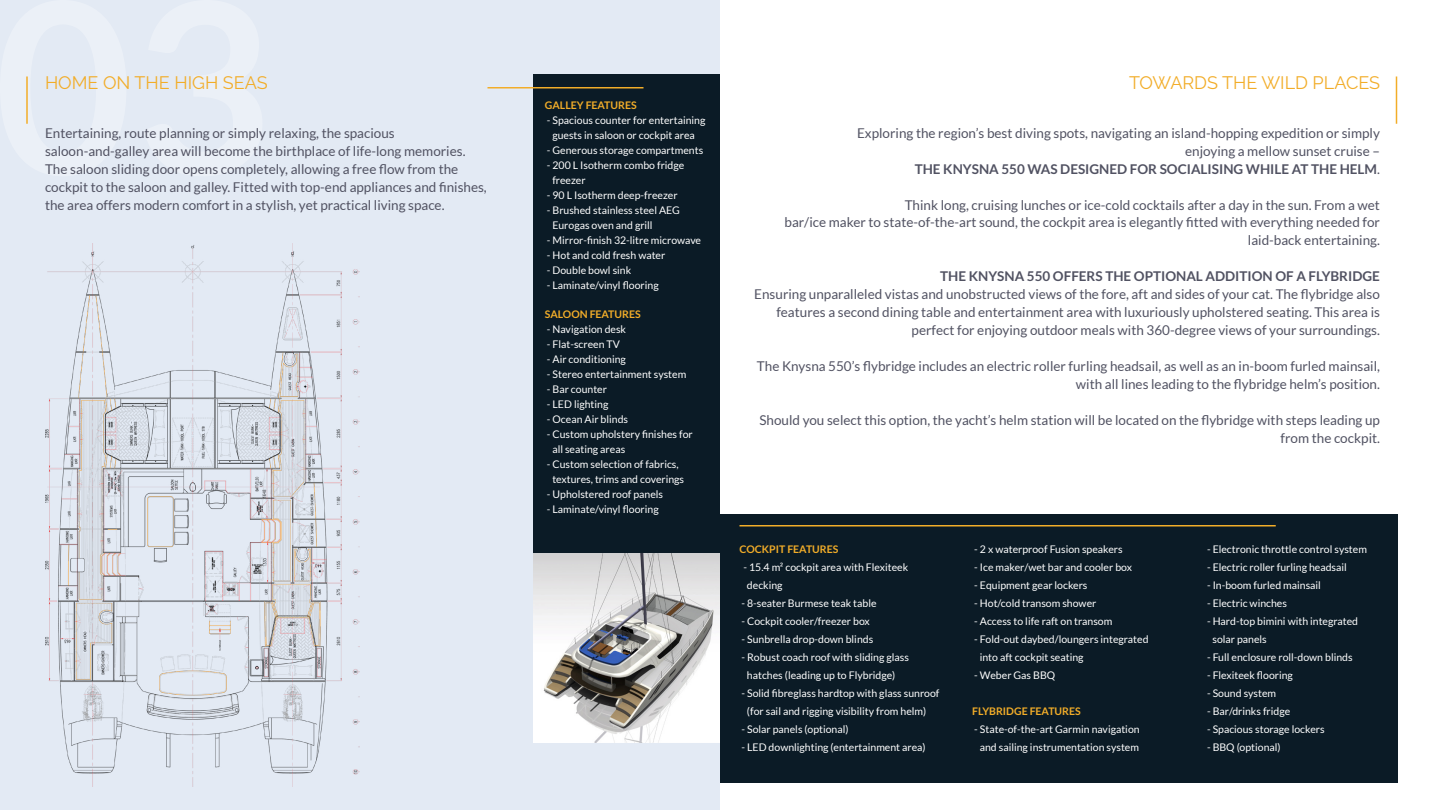
<style>
.page{position:relative;width:1440px;height:810px;background:#fff}
.page>*{position:absolute;margin:0;border:0;box-sizing:border-box;transform-origin:0 0}
.t1{font:18px "Raleway";color:#f2ad29}
.t2{font:13.5px/18px "Lato";color:#515262;text-align:right}
.t3{font:700 13.5px "Lato";color:#515262}
.t4{font:10.5px/18px "Lato";color:#fff}
.t5{font:700 10.5px "Lato";color:#f2ad29}
.s1{font-weight:700}
</style>
<div class="page">
<div style="left:0;top:0;width:720px;height:810px;background:#e3eaf4"></div>
<hr style="left:26px;top:76px;width:2px;height:48px;background:#f2ad29">
<hr style="left:1396px;top:76px;width:1px;height:48px;background:#f2ad29">
<div style="left:533px;top:74px;width:187px;height:480px;background:#0b1b26"></div>
<hr style="left:488px;top:87px;width:156px;height:1px;background:#f2ad29">
<div style="left:720px;top:514px;width:677px;height:269px;background:#0b1b26"></div>
<hr style="left:740px;top:525px;width:536px;height:1px;background:#f2ad29">
<img style="left:533px;top:554px;width:187px;height:188px">
<img style="left:45px;top:243px;width:315px;height:544px">
<h1 class="t1" style="left:45px;top:72px;width:224px">HOME ON THE HIGH SEAS</h1>
<p class="t2" style="left:45px;top:124px;width:443px;text-align:left">Entertaining, route planning or simply relaxing, the spacious saloon-and-galley area will become the birthplace of life-long memories.<br>The saloon sliding door opens completely, allowing a free flow from the cockpit to the saloon and galley. Fitted with top-end appliances and finishes, the area offers modern comfort in a stylish, yet practical living space.</p>
<p class="t5" style="left:545px;top:99px;width:93px">GALLEY FEATURES</p>
<p class="t4" style="left:547px;top:113px;width:160px;line-height:15px;text-align:center">- Spacious counter for entertaining guests in saloon or cockpit area</p>
<p class="t4" style="left:547px;top:141px;width:158px">- Generous storage compartments</p>
<p class="t4" style="left:552px;top:158px;width:133px;line-height:15px;text-indent:-5px">- 200 L Isotherm combo fridge freezer</p>
<p class="t4" style="left:547px;top:186px;width:132px">- 90 L Isotherm deep-freezer</p>
<p class="t4" style="left:552px;top:203px;width:129px;line-height:15px;text-indent:-5px">- Brushed stainless steel AEG<br>Eurogas oven and grill</p>
<p class="t4" style="left:547px;top:231px;width:156px">- Mirror-finish 32-litre microwave</p>
<p class="t4" style="left:547px;top:246px;width:120px">- Hot and cold fresh water</p>
<p class="t4" style="left:547px;top:261px;width:86px">- Double bowl sink</p>
<p class="t4" style="left:547px;top:276px;width:113px">- Laminate/vinyl flooring</p>
<p class="t5" style="left:545px;top:308px;width:97px">SALOON FEATURES</p>
<p class="t4" style="left:547px;top:320px;width:81px">- Navigation desk</p>
<p class="t4" style="left:547px;top:335px;width:75px">- Flat-screen TV</p>
<p class="t4" style="left:547px;top:350px;width:81px">- Air conditioning</p>
<p class="t4" style="left:547px;top:365px;width:141px">- Stereo entertainment system</p>
<p class="t4" style="left:547px;top:380px;width:62px">- Bar counter</p>
<p class="t4" style="left:547px;top:395px;width:63px">- LED lighting</p>
<p class="t4" style="left:547px;top:410px;width:83px">- Ocean Air blinds</p>
<p class="t4" style="left:552px;top:426px;width:142px;line-height:15px;text-indent:-5px">- Custom upholstery finishes for all seating areas</p>
<p class="t4" style="left:547px;top:456px;width:139px;line-height:15px;text-align:center">- Custom selection of fabrics, textures, trims and coverings</p>
<p class="t4" style="left:547px;top:485px;width:118px">- Upholstered roof panels</p>
<p class="t4" style="left:547px;top:500px;width:113px">- Laminate/vinyl flooring</p>
<h1 class="t1" style="left:1129px;top:72px;width:252px">TOWARDS THE WILD PLACES</h1>
<p class="t2" style="left:857px;top:124px;width:524px">Exploring the region’s best diving spots, navigating an island-hopping expedition or simply enjoying a mellow sunset cruise –<br><span class="s1">THE KNYSNA 550 WAS DESIGNED FOR SOCIALISING WHILE AT THE HELM</span>.</p>
<p class="t2" style="left:784px;top:196px;width:597px">Think long, cruising lunches or ice-cold cocktails after a day in the sun. From a wet<br>bar/ice maker to state-of-the-art sound, the cockpit area is elegantly fitted with everything needed for laid-back entertaining.</p>
<p class="t3" style="left:940px;top:269px;width:441px">THE KNYSNA 550 OFFERS THE OPTIONAL ADDITION OF A FLYBRIDGE</p>
<p class="t2" style="left:754px;top:286px;width:627px">Ensuring unparalleled vistas and unobstructed views of the fore, aft and sides of your cat. The flybridge also features a second dining table and entertainment area with luxuriously upholstered seating. This area is perfect for enjoying outdoor meals with 360-degree views of your surroundings.</p>
<p class="t2" style="left:757px;top:357px;width:625px">The Knysna 550’s flybridge includes an electric roller furling headsail, as well as an in-boom furled mainsail, with all lines leading to the flybridge helm’s position.</p>
<p class="t2" style="left:759px;top:411px;width:622px">Should you select this option, the yacht’s helm station will be located on the flybridge with steps leading up from the cockpit.</p>
<p class="t5" style="left:740px;top:543px;width:100px">COCKPIT FEATURES</p>
<p class="t4" style="left:747px;top:558px;width:163px;text-indent:-3px">- 15.4 m² cockpit area with Flexiteek decking</p>
<p class="t4" style="left:742px;top:594px;width:137px">- 8-seater Burmese teak table</p>
<p class="t4" style="left:742px;top:612px;width:130px">- Cockpit cooler/freezer box</p>
<p class="t4" style="left:742px;top:630px;width:133px">- Sunbrella drop-down blinds</p>
<p class="t4" style="left:747px;top:648px;width:164px;text-indent:-5px">- Robust coach roof with sliding glass hatches (leading up to Flybridge)</p>
<p class="t4" style="left:747px;top:684px;width:194px;text-indent:-5px">- Solid fibreglass hardtop with glass sunroof (for sail and rigging visibility from helm)</p>
<p class="t4" style="left:742px;top:720px;width:109px">- Solar panels (optional)</p>
<p class="t4" style="left:742px;top:738px;width:186px">- LED downlighting (entertainment area)</p>
<p class="t4" style="left:974px;top:540px;width:150px">- 2 x waterproof Fusion speakers</p>
<p class="t4" style="left:974px;top:558px;width:159px">- Ice maker/wet bar and cooler box</p>
<p class="t4" style="left:974px;top:576px;width:115px">- Equipment gear lockers</p>
<p class="t4" style="left:974px;top:594px;width:124px">- Hot/cold transom shower</p>
<p class="t4" style="left:974px;top:612px;width:140px">- Access to life raft on transom</p>
<p class="t4" style="left:980px;top:630px;width:170px;text-indent:-5px">- Fold-out daybed/loungers integrated into aft cockpit seating</p>
<p class="t4" style="left:974px;top:666px;width:82px">- Weber Gas BBQ</p>
<p class="t5" style="left:972px;top:705px;width:110px">FLYBRIDGE FEATURES</p>
<p class="t4" style="left:974px;top:720px;width:167px;text-align:center">- State-of-the-art Garmin navigation and sailing instrumentation system</p>
<p class="t4" style="left:1207px;top:540px;width:161px">- Electronic throttle control system</p>
<p class="t4" style="left:1207px;top:558px;width:141px">- Electric roller furling headsail</p>
<p class="t4" style="left:1207px;top:576px;width:115px">- In-boom furled mainsail</p>
<p class="t4" style="left:1207px;top:594px;width:81px">- Electric winches</p>
<p class="t4" style="left:1212px;top:612px;width:147px;text-indent:-5px">- Hard-top bimini with integrated solar panels</p>
<p class="t4" style="left:1207px;top:648px;width:147px">- Full enclosure roll-down blinds</p>
<p class="t4" style="left:1207px;top:666px;width:87px">- Flexiteek flooring</p>
<p class="t4" style="left:1207px;top:684px;width:71px">- Sound system</p>
<p class="t4" style="left:1207px;top:702px;width:85px">- Bar/drinks fridge</p>
<p class="t4" style="left:1207px;top:720px;width:119px">- Spacious storage lockers</p>
<p class="t4" style="left:1207px;top:738px;width:75px">- BBQ (optional)</p>
</div>
